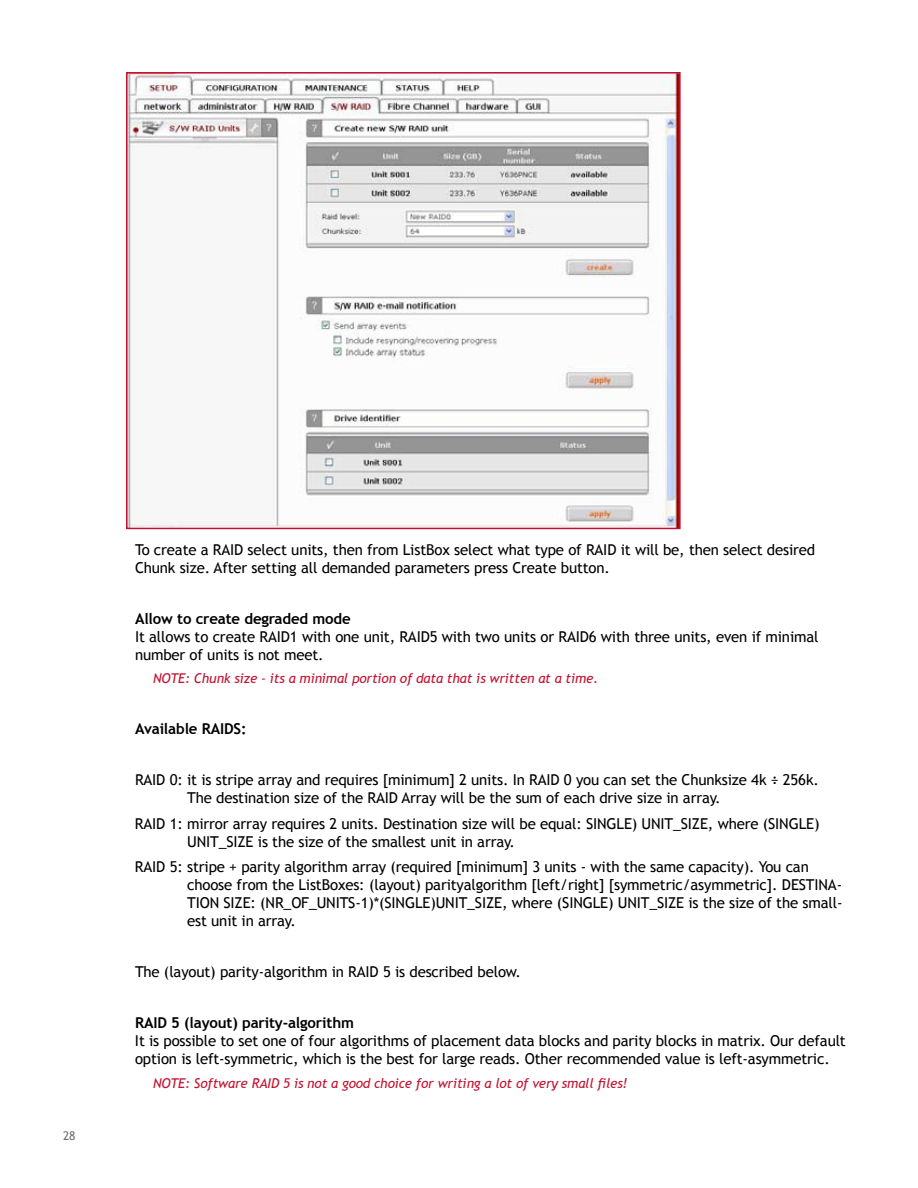
<style>
.page{position:relative;width:918px;height:1188px;background:#fff}
.page>*{position:absolute;margin:0;border:0;box-sizing:border-box;transform-origin:0 0}
.t1{font:15px/18px "Trebuchet MS";letter-spacing:-.01em;color:#000}
.t2{font:700 15px "Trebuchet MS";letter-spacing:-.01em;color:#000}
.t3{font:italic 13.5px "Trebuchet MS";letter-spacing:-.01em;color:#c41230}
.t4{font:12px "Trebuchet MS";color:#6d6f71}
</style>
<div class="page">
<img style="left:129px;top:75px;width:549px;height:451px">
<div style="left:126px;top:72px;width:555px;height:457px;border:2px solid #c41230"></div>
<p class="t4" style="left:63px;top:1129px;width:14px">28</p>
<p class="t1" style="left:135px;top:541px;width:682px">To create a RAID select units, then from ListBox select what type of RAID it will be, then select desired<br>Chunk size. After setting all demanded parameters press Create button.</p>
<p class="t2" style="left:135px;top:609px;width:217px">Allow to create degraded mode</p>
<p class="t1" style="left:135px;top:628px;width:685px">It allows to create RAID1 with one unit, RAID5 with two units or RAID6 with three units, even if minimal number of units is not meet.</p>
<p class="t3" style="left:153px;top:671px;width:447px">NOTE: Chunk size - its a minimal portion of data that is written at a time.</p>
<p class="t2" style="left:135px;top:720px;width:113px">Available RAIDS:</p>
<p class="t1" style="left:187px;top:771px;width:633px;text-indent:-52px">RAID 0: it is stripe array and requires [minimum] 2 units. In RAID 0 you can set the Chunksize 4k ÷ 256k.<br>The destination size of the RAID Array will be the sum of each drive size in array.</p>
<p class="t1" style="left:187px;top:815px;width:634px;text-indent:-52px">RAID 1: mirror array requires 2 units. Destination size will be equal: SINGLE) UNIT_SIZE, where (SINGLE)<br>UNIT_SIZE is the size of the smallest unit in array.</p>
<p class="t1" style="left:187px;top:858px;width:657px;text-indent:-52px">RAID 5: stripe + parity algorithm array (required [minimum] 3 units - with the same capacity). You can choose from the ListBoxes: (layout) parityalgorithm [left/right] [symmetric/asymmetric]. DESTINA-TION SIZE: (NR_OF_UNITS-1)*(SINGLE)UNIT_SIZE, where (SINGLE) UNIT_SIZE is the size of the small&shy;est unit in array.</p>
<p class="t1" style="left:135px;top:963px;width:387px">The (layout) parity-algorithm in RAID 5 is described below.</p>
<p class="t2" style="left:135px;top:1014px;width:220px">RAID 5 (layout) parity-algorithm</p>
<p class="t1" style="left:135px;top:1032px;width:712px">It is possible to set one of four algorithms of placement data blocks and parity blocks in matrix. Our default option is left-symmetric, which is the best for large reads. Other recommended value is left-asymmetric.</p>
<p class="t3" style="left:153px;top:1075px;width:476px">NOTE: Software RAID 5 is not a good choice for writing a lot of very small files!</p>
</div>
